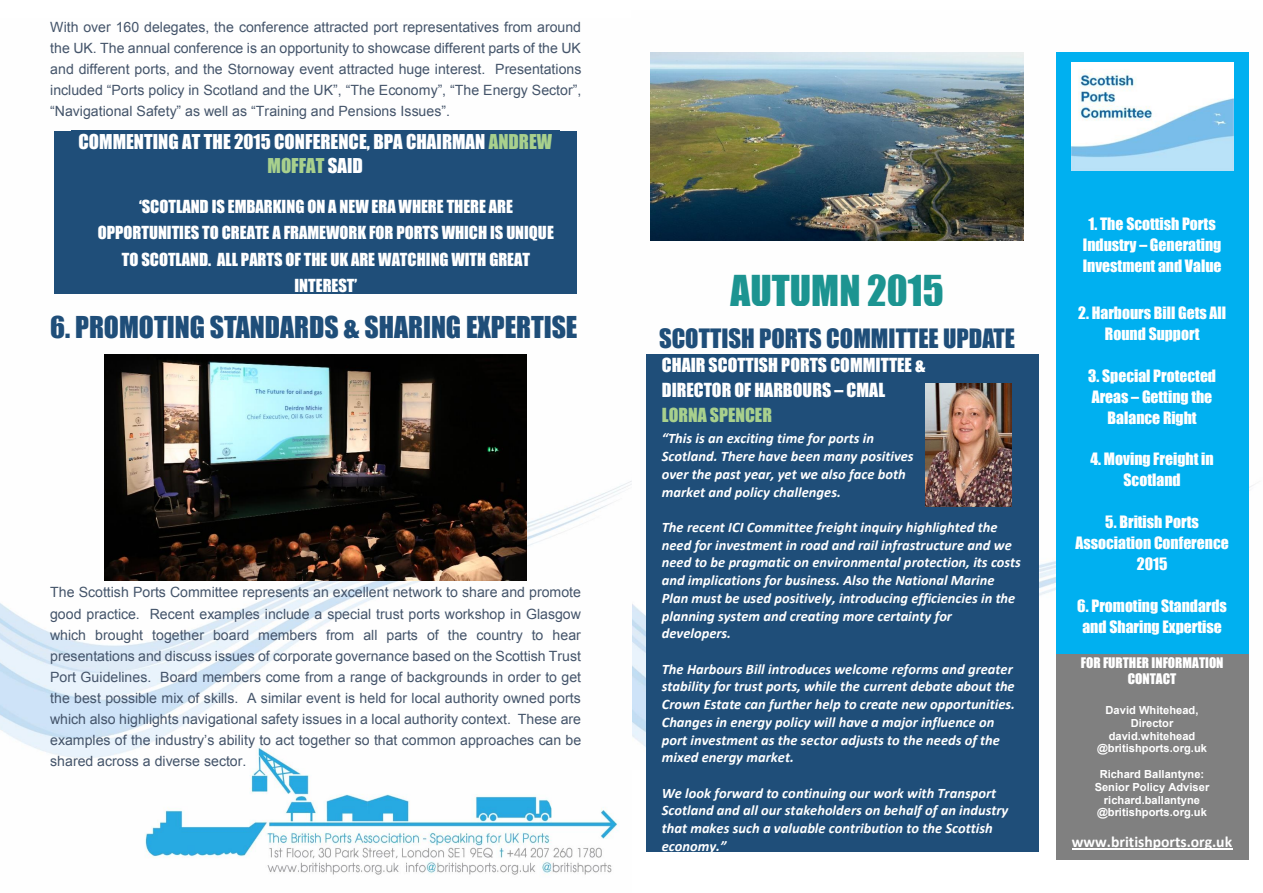
<style>
.page{position:relative;width:1263px;height:893px;background:#fff}
.page>*{position:absolute;margin:0;border:0;box-sizing:border-box;transform-origin:0 0}
.t1{font:39.15px "Impact";color:#1c9491}
.t2{font:27.75px "Impact";color:#1f4e79}
.t3{font:24.45px "Impact";color:#1f4e79}
.t4{font:18.75px/23px "Impact";color:#fff;text-align:center}
.t5{font:17.85px/25.2px "Impact";color:#fff}
.t6{font:17.85px "Impact";color:#a8d08d}
.t7{font:16.5px/26.1px "Impact";color:#fff;text-align:center}
.t8{font:15.6px/21px "Impact";color:#fff;text-align:center}
.t9{font:700 15.6px "Calibri";color:#fff}
.t10{font:italic 700 14.4px/17.7px "Calibri";color:#fff}
.t11{font:14.1px/21.1px "Arial";color:#44546a;text-align:justify}
.t12{font:13.35px/16.4px "Impact";color:#fff;text-align:center}
.t13{font:700 11.1px/12.8px "Arial";color:#fff;text-align:center}
.s1{font-style:inherit}
.s2{color:#a8d08d}
</style>
<div class="page">
<img style="left:631px;top:52px;width:624px;height:717px">
<div style="left:646px;top:354px;width:392px;height:498px;background:#1f4e79"></div>
<div style="left:1056px;top:53px;width:193px;height:596px;background:#00b0f0"></div>
<div style="left:1072px;top:63px;width:160px;height:110px;background:linear-gradient(to right,#00b0f0,#00b0f0)"></div>
<div style="left:1056px;top:649px;width:193px;height:6px;background:#00b0f0"></div>
<div style="left:1056px;top:655px;width:193px;height:205px;background:#808080"></div>
<hr style="left:1072px;top:849px;width:160px;height:1px;background:#fff">
<img style="left:650px;top:53px;width:373px;height:188px">
<img style="left:1072px;top:63px;width:162px;height:107px">
<img style="left:925px;top:383px;width:86px;height:124px">
<img style="left:0;top:130px;width:631px;height:745px">
<img style="left:105px;top:354px;width:422px;height:226px">
<div style="left:54px;top:131px;width:522px;height:163px;background:#1f4e79"></div>
<p class="t11" style="left:50px;top:16px;width:533px">With over 160 delegates, the conference attracted port representatives from around the UK. The annual conference is an opportunity to showcase different parts of the UK and different ports, and the Stornoway event attracted huge interest. Presentations included <span class="s1">“</span>Ports policy in Scotland and the UK<span class="s1">”</span>, <span class="s1">“</span>The Economy<span class="s1">”</span>, <span class="s1">“</span>The Energy Sector<span class="s1">”</span>, <span class="s1">“</span>Navigational Safety<span class="s1">”</span> as well as <span class="s1">“</span>Training and Pensions Issues<span class="s1">”</span>.</p>
<h3 class="t4" style="left:79px;top:130px;width:475px">COMMENTING AT THE 2015 CONFERENCE, BPA CHAIRMAN <span class="s2">ANDREW<br>MOFFAT</span> SAID</h3>
<p class="t7" style="left:98px;top:193px;width:457px">‘SCOTLAND IS EMBARKING ON A NEW ERA WHERE THERE ARE OPPORTUNITIES TO CREATE A FRAMEWORK FOR PORTS WHICH IS UNIQUE TO SCOTLAND. ALL PARTS OF THE UK ARE WATCHING WITH GREAT INTEREST’</p>
<h2 class="t2" style="left:50px;top:306px;width:529px">6. PROMOTING STANDARDS &amp; SHARING EXPERTISE</h2>
<p class="t11" style="left:50px;top:582px;width:533px">The Scottish Ports Committee represents an excellent network to share and promote good practice. Recent examples include a special trust ports workshop in Glasgow which brought together board members from all parts of the country to hear presentations and discuss issues of corporate governance based on the Scottish Trust Port Guidelines. Board members come from a range of backgrounds in order to get the best possible mix of skills. A similar event is held for local authority owned ports which also highlights navigational safety issues in a local authority context. These are <span class="s1">examples of the industry’s abili</span>ty to act together so that common approaches can be shared across a diverse sector.</p>
<h1 class="t1" style="left:731px;top:260px;width:215px">AUTUMN 2015</h1>
<h3 class="t3" style="left:659px;top:320px;width:357px">SCOTTISH PORTS COMMITTEE UPDATE</h3>
<p class="t5" style="left:662px;top:352px;width:265px">CHAIR SCOTTISH PORTS COMMITTEE &amp;<br>DIRECTOR OF HARBOURS – CMAL</p>
<p class="t6" style="left:662px;top:402px;width:112px">LORNA SPENCER</p>
<p class="t10" style="left:662px;top:430px;width:253px">“This is an exciting time for ports in Scotland. There have been many positives over the past year, yet we also face both market and policy challenges.</p>
<p class="t10" style="left:662px;top:518px;width:361px">The recent ICI Committee freight inquiry highlighted the need for investment in road and rail infrastructure and we need to be pragmatic on environmental protection, its costs and implications for business. Also the National Marine Plan must be used positively, introducing efficiencies in the planning system and creating more certainty for developers.</p>
<p class="t10" style="left:662px;top:660px;width:355px">The Harbours Bill introduces welcome reforms and greater stability for trust ports, while the current debate about the Crown Estate can further help to create new opportunities.<br>Changes in energy policy will have a major influence on port investment as the sector adjusts to the needs of the mixed energy market.</p>
<p class="t10" style="left:662px;top:784px;width:348px">We look forward to continuing our work with Transport Scotland and all our stakeholders on behalf of an industry that makes such a valuable contribution to the Scottish economy.”</p>
<p class="t8" style="left:1083px;top:213px;width:140px">1. The Scottish Ports<br>Industry – Generating<br>Investment and Value</p>
<p class="t8" style="left:1078px;top:302px;width:149px">2. Harbours Bill Gets All<br>Round Support</p>
<p class="t8" style="left:1088px;top:365px;width:129px">3. Special Protected<br>Areas – Getting the<br>Balance Right</p>
<p class="t8" style="left:1090px;top:448px;width:125px">4. Moving Freight in<br>Scotland</p>
<p class="t8" style="left:1075px;top:511px;width:155px">5. British Ports<br>Association Conference<br>2015</p>
<p class="t8" style="left:1077px;top:595px;width:151px">6. Promoting Standards and Sharing Expertise</p>
<p class="t12" style="left:1081px;top:654px;width:144px">FOR FURTHER INFORMATION<br>CONTACT</p>
<p class="t13" style="left:1097px;top:704px;width:111px">David Whitehead,<br>Director david.whitehead @britishports.org.uk</p>
<p class="t13" style="left:1095px;top:768px;width:116px">Richard Ballantyne:<br>Senior Policy Adviser richard.ballantyne @britishports.org.uk</p>
<p class="t9" style="left:1072px;top:832px;width:162px">www.britishports.org.uk</p>
</div>
